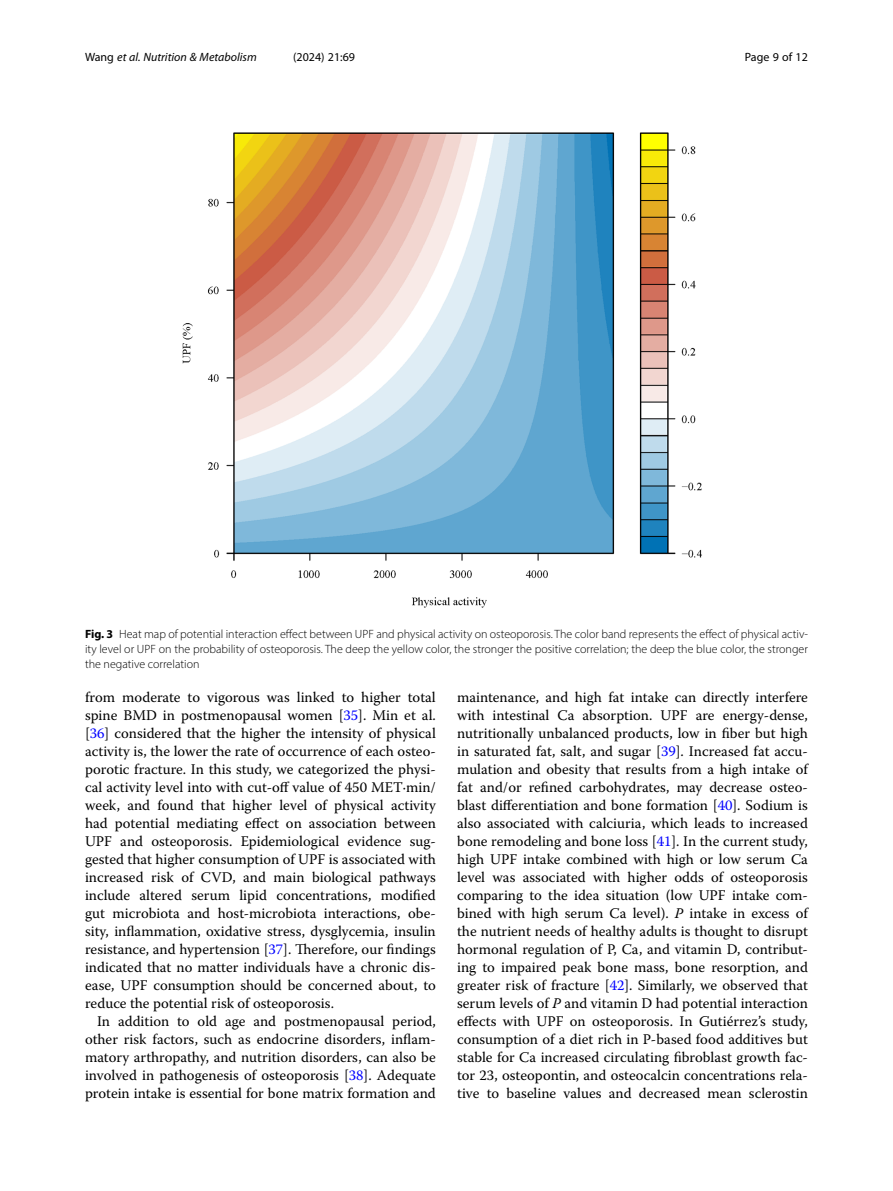
<style>
.page{position:relative;width:893px;height:1191px;background:#fff}
.page>*{position:absolute;margin:0;border:0;box-sizing:border-box;transform-origin:0 0}
.Body_Text_Indent{font:14.7px/18px "Warnock Pro";color:#000;text-align:justify}
.Figure_Caption{font:300 12px/15px "Myriad Pro";color:#000;text-align:justify}
.t1{font:italic 12px "Myriad Pro";color:#000}
.t2{font:12px "Myriad Pro";color:#000}
.s1{font-style:normal}
.s2{font-weight:700}
.s3{color:#00f}
.s4{font-style:italic}
</style>
<div class="page">
<img style="left:182px;top:132px;width:520px;height:476px">
<p class="t1" style="left:85px;top:50px;width:173px"><span class="s1">Wang</span> et al. Nutrition &amp; Metabolism</p>
<p class="t2" style="left:293px;top:50px;width:63px">(2024) 21:69</p>
<p class="t2" style="left:745px;top:50px;width:65px">Page 9 of 12</p>
<p class="Figure_Caption" style="left:85px;top:626px;width:724px"><span class="s2">Fig. 3</span> Heat map of potential interaction effect between UPF and physical activity on osteoporosis. The color band represents the effect of physical activ&shy;ity level or UPF on the probability of osteoporosis. The deep the yellow color, the stronger the positive correlation; the deep the blue color, the stronger the negative correlation</p>
<p class="Body_Text_Indent" style="left:85px;top:688px;width:352px">from moderate to vigorous was linked to higher total spine BMD in postmenopausal women [<span class="s3">35</span>]. Min et al. [<span class="s3">36</span>] considered that the higher the intensity of physical activity is, the lower the rate of occurrence of each osteo&shy;porotic fracture. In this study, we categorized the physi&shy;cal activity level into with cut-off value of 450 MET·min/ week, and found that higher level of physical activity had potential mediating effect on association between UPF and osteoporosis. Epidemiological evidence sug&shy;gested that higher consumption of UPF is associated with increased risk of CVD, and main biological pathways include altered serum lipid concentrations, modified gut microbiota and host-microbiota interactions, obe&shy;sity, inflammation, oxidative stress, dysglycemia, insulin resistance, and hypertension [<span class="s3">37</span>]. Therefore, our findings indicated that no matter individuals have a chronic dis&shy;ease, UPF consumption should be concerned about, to reduce the potential risk of osteoporosis.</p>
<p class="Body_Text_Indent" style="left:85px;top:1012px;width:352px;text-indent:12px">In addition to old age and postmenopausal period, other risk factors, such as endocrine disorders, inflam&shy;matory arthropathy, and nutrition disorders, can also be involved in pathogenesis of osteoporosis [<span class="s3">38</span>]. Adequate protein intake is essential for bone matrix formation and</p>
<p class="Body_Text_Indent" style="left:457px;top:688px;width:352px">maintenance, and high fat intake can directly interfere with intestinal Ca absorption. UPF are energy-dense, nutritionally unbalanced products, low in fiber but high in saturated fat, salt, and sugar [<span class="s3">39</span>]. Increased fat accu&shy;mulation and obesity that results from a high intake of fat and/or refined carbohydrates, may decrease osteo&shy;blast differentiation and bone formation [<span class="s3">40</span>]. Sodium is also associated with calciuria, which leads to increased bone remodeling and bone loss [<span class="s3">41</span>]. In the current study, high UPF intake combined with high or low serum Ca level was associated with higher odds of osteoporosis comparing to the idea situation (low UPF intake com&shy;bined with high serum Ca level). <span class="s4">P</span> intake in excess of the nutrient needs of healthy adults is thought to disrupt hormonal regulation of P, Ca, and vitamin D, contribut&shy;ing to impaired peak bone mass, bone resorption, and greater risk of fracture [<span class="s3">42</span>]. Similarly, we observed that serum levels of <span class="s4">P</span> and vitamin D had potential interaction effects with UPF on osteoporosis. In Gutiérrez’s study, consumption of a diet rich in P-based food additives but stable for Ca increased circulating fibroblast growth fac&shy;tor 23, osteopontin, and osteocalcin concentrations rela&shy;tive to baseline values and decreased mean sclerostin</p>
</div>
